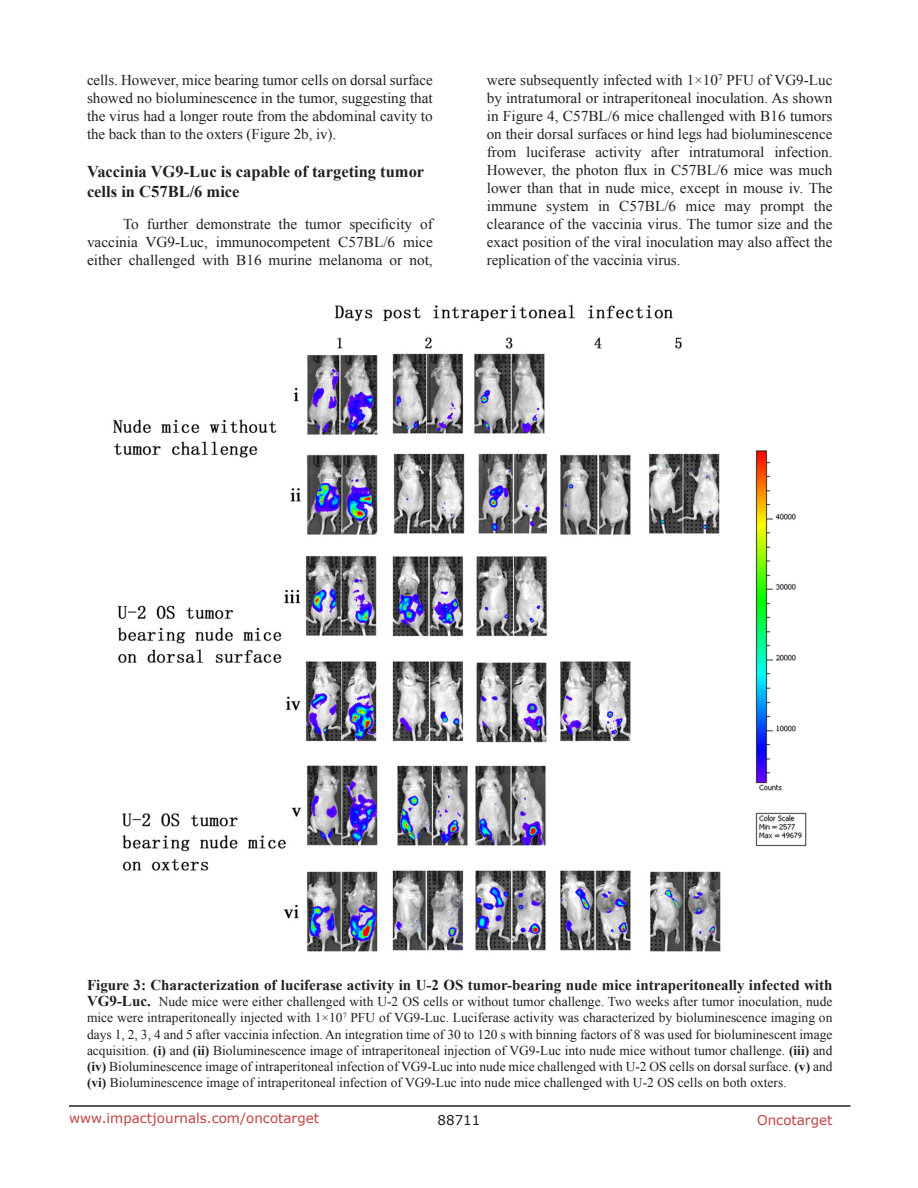
<style>
.page{position:relative;width:918px;height:1188px;background:#fff}
.page>*{position:absolute;margin:0;border:0;box-sizing:border-box;transform-origin:0 0}
.SubHeading{font:700 16.5px/19.8px "Times New Roman";color:#231f20}
.BodyText{font:15px/18px "Times New Roman";color:#231f20;text-align:justify}
.figuretext{font:700 15px "Times New Roman";color:#231f20}
.figuretext-2{font:13.5px/16.2px "Times New Roman";color:#231f20;text-align:justify}
.t1{font:13.5px "Verdana";color:#c24141}
.t2{font:13.5px "Verdana";color:#231f20}
.s1{font-weight:700;font-size:15px}
.s2{font-weight:700}
</style>
<div class="page">
<hr style="left:69px;top:1105px;width:781px;height:2px;background:#231f20">
<img style="left:112px;top:304px;width:695px;height:648px">
<p class="BodyText" style="left:87px;top:71px;width:347px">cells. However, mice bearing tumor cells on dorsal surface showed no bioluminescence in the tumor, suggesting that the virus had a longer route from the abdominal cavity to the back than to the oxters (Figure 2b, iv).</p>
<p class="SubHeading" style="left:87px;top:161px;width:339px">Vaccinia VG9-Luc is capable of targeting tumor cells in C57BL/6 mice</p>
<p class="BodyText" style="left:87px;top:214px;width:347px;text-indent:36px">To further demonstrate the tumor specificity of vaccinia VG9-Luc, immunocompetent C57BL/6 mice either challenged with B16 murine melanoma or not,</p>
<p class="BodyText" style="left:487px;top:71px;width:347px">were subsequently infected with 1×10<sup>7</sup> PFU of VG9-Luc by intratumoral or intraperitoneal inoculation. As shown in Figure 4, C57BL/6 mice challenged with B16 tumors on their dorsal surfaces or hind legs had bioluminescence from luciferase activity after intratumoral infection.<br>However, the photon flux in C57BL/6 mice was much lower than that in nude mice, except in mouse iv. The immune system in C57BL/6 mice may prompt the clearance of the vaccinia virus. The tumor size and the exact position of the viral inoculation may also affect the replication of the vaccinia virus.</p>
<p class="figuretext" style="left:87px;top:975px;width:747px">Figure 3: Characterization of luciferase activity in U-2 OS tumor-bearing nude mice intraperitoneally infected with</p>
<p class="figuretext-2" style="left:87px;top:993px;width:747px"><span class="s1">VG9-Luc.</span> Nude mice were either challenged with U-2 OS cells or without tumor challenge. Two weeks after tumor inoculation, nude mice were intraperitoneally injected with 1×10<sup>7</sup> PFU of VG9-Luc. Luciferase activity was characterized by bioluminescence imaging on days 1, 2, 3, 4 and 5 after vaccinia infection. An integration time of 30 to 120 s with binning factors of 8 was used for bioluminescent image acquisition. <span class="s2">(i)</span> and <span class="s2">(ii)</span> Bioluminescence image of intraperitoneal injection of VG9-Luc into nude mice without tumor challenge. <span class="s2">(iii)</span> and <span class="s2">(iv)</span> Bioluminescence image of intraperitoneal infection of VG9-Luc into nude mice challenged with U-2 OS cells on dorsal surface. <span class="s2">(v)</span> and <span class="s2">(vi)</span> Bioluminescence image of intraperitoneal infection of VG9-Luc into nude mice challenged with U-2 OS cells on both oxters.</p>
<p class="t1" style="left:69px;top:1109px;width:252px">www.impactjournals.com/oncotarget</p>
<p class="t2" style="left:438px;top:1111px;width:44px">88711</p>
<p class="t1" style="left:757px;top:1111px;width:77px">Oncotarget</p>
</div>
